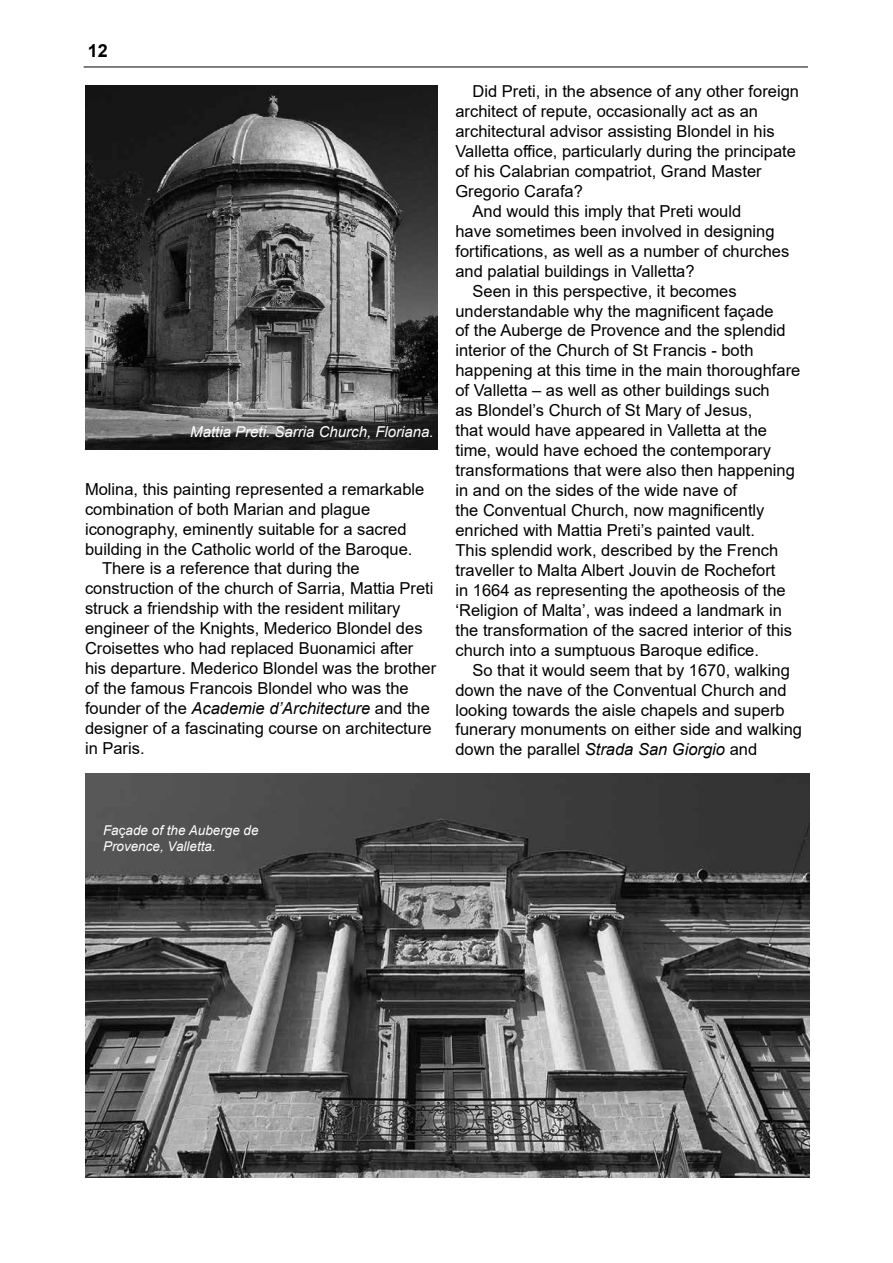
<style>
.page{position:relative;width:893px;height:1263px;background:#fff}
.page>*{position:absolute;margin:0;border:0;box-sizing:border-box;transform-origin:0 0}
.t1{font:700 18px "Arial";color:#000}
.t2{font:16.5px "Arial";color:#000}
.t3{font:italic 16.5px "Arial";color:#000}
.t4{font:italic 15px "Arial";color:#fff}
.t5{font:italic 13.5px/16.2px "Arial";color:#fff}
.s1{font-style:normal}
.s2{font-style:italic}
</style>
<div class="page">
<hr style="left:84px;top:67px;width:724px;height:1px;background:#000">
<img style="left:85px;top:85px;width:352px;height:365px">
<img style="left:85px;top:774px;width:724px;height:404px">
<p class="t1" style="left:88px;top:38px;width:22px">12</p>
<p class="t4" style="left:190px;top:422px;width:245px">Mattia Preti. Sarria Church, Floriana.</p>
<p class="t2" style="left:85px;top:477px;width:341px">Molina, this painting represented a remarkable</p>
<p class="t2" style="left:85px;top:497px;width:287px">combination of both Marian and plague</p>
<p class="t2" style="left:85px;top:517px;width:323px">iconography, eminently suitable for a sacred</p>
<p class="t2" style="left:85px;top:537px;width:329px">building in the Catholic world of the Baroque.</p>
<p class="t2" style="left:102px;top:557px;width:259px">There is a reference that during the</p>
<p class="t2" style="left:85px;top:577px;width:350px">construction of the church of Sarria, Mattia Preti</p>
<p class="t2" style="left:85px;top:597px;width:317px">struck a friendship with the resident military</p>
<p class="t2" style="left:85px;top:617px;width:339px">engineer of the Knights, Mederico Blondel des</p>
<p class="t2" style="left:85px;top:637px;width:330px">Croisettes who had replaced Buonamici after</p>
<p class="t2" style="left:85px;top:657px;width:353px">his departure. Mederico Blondel was the brother</p>
<p class="t2" style="left:85px;top:677px;width:325px">of the famous Francois Blondel who was the</p>
<p class="t3" style="left:85px;top:698px;width:346px"><span class="s1">founder of the</span> Academie d’Architecture <span class="s1">and the</span></p>
<p class="t2" style="left:85px;top:717px;width:348px">designer of a fascinating course on architecture</p>
<p class="t2" style="left:85px;top:737px;width:61px">in Paris.</p>
<p class="t2" style="left:472px;top:80px;width:328px">Did Preti, in the absence of any other foreign</p>
<p class="t2" style="left:455px;top:100px;width:304px">architect of repute, occasionally act as an</p>
<p class="t2" style="left:455px;top:120px;width:321px">architectural advisor assisting Blondel in his</p>
<p class="t2" style="left:455px;top:140px;width:342px">Valletta office, particularly during the principate</p>
<p class="t2" style="left:455px;top:160px;width:308px">of his Calabrian compatriot, Grand Master</p>
<p class="t2" style="left:455px;top:180px;width:129px">Gregorio Carafa?</p>
<p class="t2" style="left:472px;top:200px;width:270px">And would this imply that Preti would</p>
<p class="t2" style="left:455px;top:220px;width:321px">have sometimes been involved in designing</p>
<p class="t2" style="left:455px;top:239px;width:335px">fortifications, as well as a number of churches</p>
<p class="t2" style="left:455px;top:259px;width:241px">and palatial buildings in Valletta?</p>
<p class="t2" style="left:472px;top:279px;width:266px">Seen in this perspective, it becomes</p>
<p class="t2" style="left:455px;top:299px;width:320px">understandable why the magnificent façade</p>
<p class="t2" style="left:455px;top:319px;width:332px">of the Auberge de Provence and the splendid</p>
<p class="t2" style="left:455px;top:339px;width:300px">interior of the Church of St Francis - both</p>
<p class="t2" style="left:455px;top:359px;width:346px">happening at this time in the main thoroughfare</p>
<p class="t2" style="left:455px;top:379px;width:316px">of Valletta – as well as other buildings such</p>
<p class="t2" style="left:455px;top:399px;width:298px">as Blondel’s Church of St Mary of Jesus,</p>
<p class="t2" style="left:455px;top:419px;width:313px">that would have appeared in Valletta at the</p>
<p class="t2" style="left:455px;top:439px;width:317px">time, would have echoed the contemporary</p>
<p class="t2" style="left:455px;top:459px;width:341px">transformations that were also then happening</p>
<p class="t2" style="left:455px;top:479px;width:283px">in and on the sides of the wide nave of</p>
<p class="t2" style="left:455px;top:499px;width:311px">the Conventual Church, now magnificently</p>
<p class="t2" style="left:455px;top:519px;width:301px">enriched with Mattia Preti’s painted vault.</p>
<p class="t2" style="left:455px;top:539px;width:324px">This splendid work, described by the French</p>
<p class="t2" style="left:455px;top:559px;width:322px">traveller to Malta Albert Jouvin de Rochefort</p>
<p class="t2" style="left:455px;top:579px;width:332px">in 1664 as representing the apotheosis of the</p>
<p class="t2" style="left:455px;top:599px;width:328px">‘Religion of Malta’, was indeed a landmark in</p>
<p class="t2" style="left:455px;top:618px;width:338px">the transformation of the sacred interior of this</p>
<p class="t2" style="left:455px;top:638px;width:305px">church into a sumptuous Baroque edifice.</p>
<p class="t2" style="left:472px;top:658px;width:319px">So that it would seem that by 1670, walking</p>
<p class="t2" style="left:455px;top:678px;width:333px">down the nave of the Conventual Church and</p>
<p class="t2" style="left:455px;top:698px;width:331px">looking towards the aisle chapels and superb</p>
<p class="t2" style="left:455px;top:718px;width:348px">funerary monuments on either side and walking</p>
<p class="t2" style="left:455px;top:738px;width:303px">down the parallel <span class="s2">Strada San Giorgio</span> and</p>
<p class="t5" style="left:103px;top:822px;width:157px">Fa<span class="s1">ç</span>ade of the Auberge de<br>Provence, Valletta.</p>
</div>
